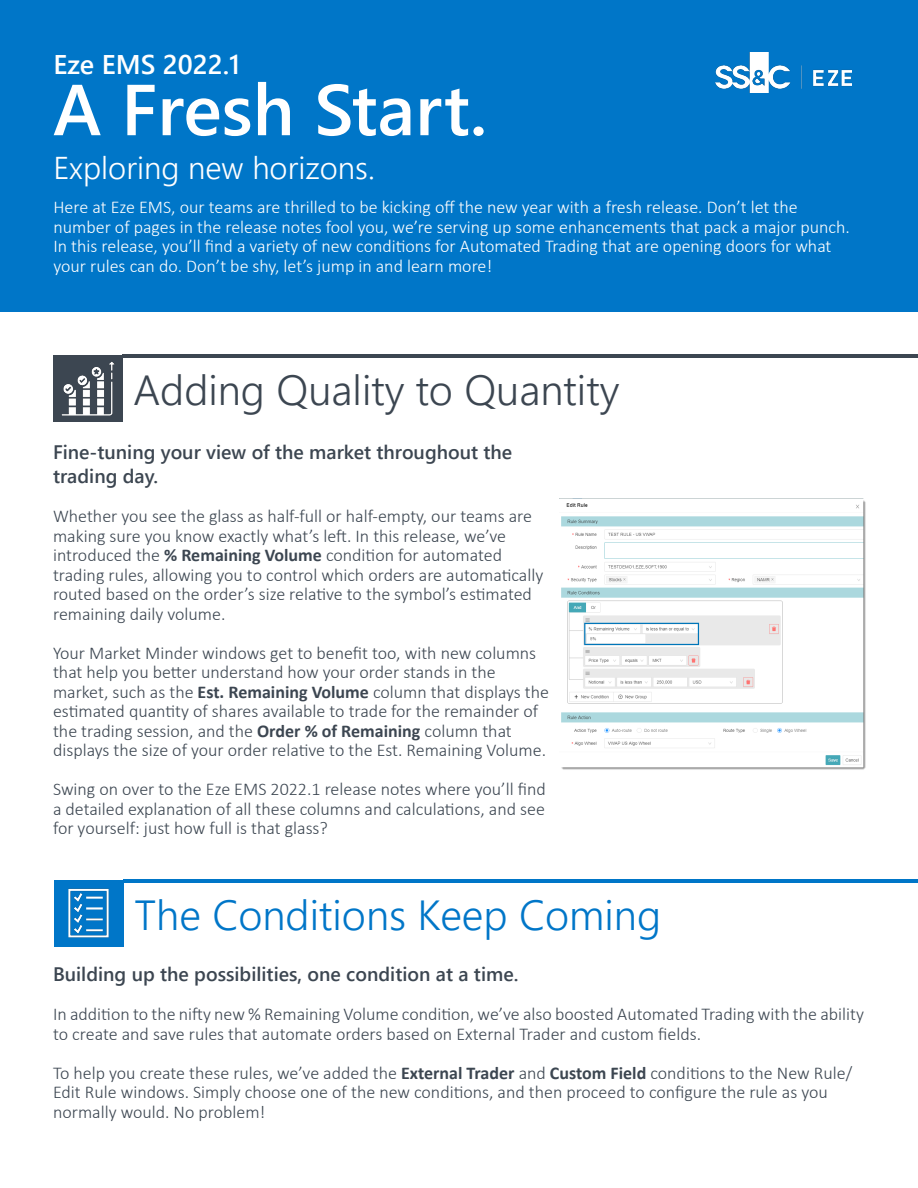
<style>
.page{position:relative;width:918px;height:1188px;background:#fff}
.page>*{position:absolute;margin:0;border:0;box-sizing:border-box;transform-origin:0 0}
.t1{font:600 72px "Segoe UI";color:#fff}
.t2{font:300 42px "Segoe UI";color:#3c4651}
.t3{font:300 42px "Segoe UI";color:#0076c8}
.t4{font:300 31.5px "Segoe UI";color:#fff}
.t5{font:600 27px "Segoe UI";color:#fff}
.t6{font:600 19.5px/23.4px "Segoe UI";color:#3c4651}
.t7{font:300 18px/19.5px "Calibri";color:#3c4651}
.t8{font:300 18px/19.5px "Calibri";color:#fff}
.s1{font-weight:700}
</style>
<div class="page">
<div style="left:0;top:0;width:918px;height:311px;background:#0076c8"></div>
<img style="left:560px;top:498px;width:306px;height:272px">
<div style="left:53px;top:355px;width:70px;height:67px;background:#3c4651"></div>
<hr style="left:123px;top:355px;width:795px;height:3px;background:#3c4651">
<div style="left:54px;top:880px;width:69px;height:67px;background:#0076c8"></div>
<img style="left:715px;top:53px;width:136px;height:40px">
<hr style="left:123px;top:880px;width:795px;height:3px;background:#0076c8">
<img style="left:61px;top:361px;width:54px;height:55px">
<img style="left:68px;top:888px;width:41px;height:50px">
<p class="t5" style="left:53px;top:39px;width:188px">Eze EMS 2022.1</p>
<p class="t1" style="left:53px;top:42px;width:436px">A Fresh Start.</p>
<p class="t4" style="left:53px;top:138px;width:323px">Exploring new horizons.</p>
<p class="t8" style="left:53px;top:197px;width:798px">Here at Eze EMS, our teams are thrilled to be kicking off the new year with a fresh release. Don’t let the number of pages in the release notes fool you, we’re serving up some enhancements that pack a major punch.<br>In this release, you’ll find a variety of new conditions for Automated Trading that are opening doors for what your rules can do. Don’t be shy, let’s jump in and learn more!</p>
<p class="t2" style="left:134px;top:350px;width:487px">Adding Quality to Quantity</p>
<p class="t6" style="left:53px;top:439px;width:461px">Fine-tuning your view of the market throughout the trading day.</p>
<p class="t7" style="left:53px;top:506px;width:492px">Whether you see the glass as half-full or half-empty, our teams are making sure you know exactly what’s left. In this release, we’ve introduced the <span class="s1">% Remaining Volume</span> condition for automated trading rules, allowing you to control which orders are automatically routed based on the order’s size relative to the symbol’s estimated remaining daily volume.</p>
<p class="t7" style="left:53px;top:643px;width:498px">Your Market Minder windows get to benefit too, with new columns that help you better understand how your order stands in the market, such as the <span class="s1">Est. Remaining Volume</span> column that displays the estimated quantity of shares available to trade for the remainder of the trading session, and the <span class="s1">Order % of Remaining</span> column that displays the size of your order relative to the Est. Remaining Volume.</p>
<p class="t7" style="left:53px;top:779px;width:494px;text-align:justify">Swing on over to the Eze EMS 2022.1 release notes where you’ll find a detailed explanation of all these columns and calculations, and see for yourself: just how full is that glass?</p>
<p class="t3" style="left:135px;top:875px;width:528px">The Conditions Keep Coming</p>
<p class="t6" style="left:53px;top:961px;width:467px">Building up the possibilities, one condition at a time.</p>
<p class="t7" style="left:53px;top:1004px;width:812px">In addition to the nifty new % Remaining Volume condition, we’ve also boosted Automated Trading with the ability to create and save rules that automate orders based on External Trader and custom fields.</p>
<p class="t7" style="left:53px;top:1063px;width:801px">To help you create these rules, we’ve added the <span class="s1">External Trader</span> and <span class="s1">Custom Field</span> conditions to the New Rule/<br>Edit Rule windows. Simply choose one of the new conditions, and then proceed to configure the rule as you normally would. No problem!</p>
</div>
